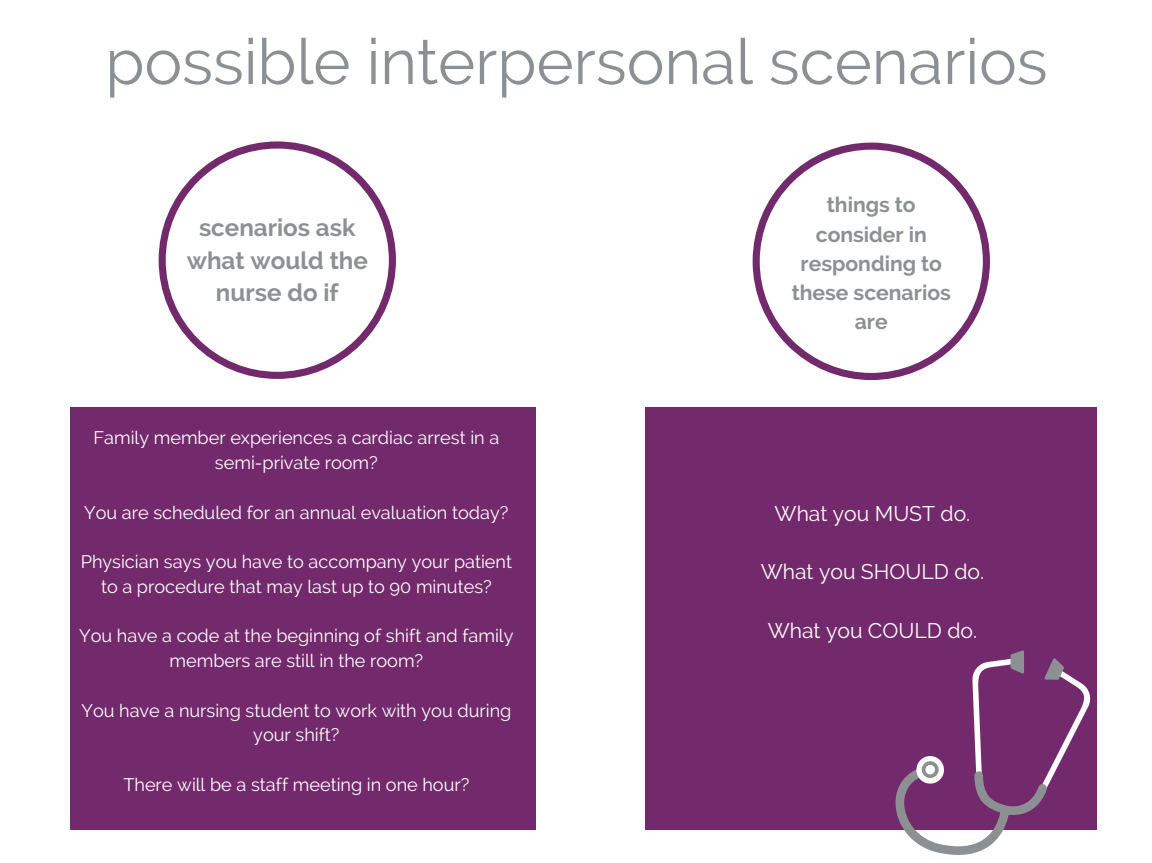
<style>
.page{position:relative;width:1152px;height:863px;background:#fff}
.page>*{position:absolute;margin:0;border:0;box-sizing:border-box;transform-origin:0 0}
.t1{font:63.45px "Raleway";color:#8d9092}
.t2{font:700 24.15px/32.7px "Raleway";color:#8d9092;text-align:center}
.t3{font:700 21.15px/29.2px "Raleway";color:#8d9092;text-align:center}
.t4{font:21.15px "Raleway";color:#fff}
.t5{font:18.15px/24.8px "Raleway";color:#fff;text-align:center}
</style>
<div class="page">
<div style="left:70px;top:407px;width:465px;height:422px;background:#732a6c"></div>
<div style="left:645px;top:407px;width:452px;height:422px;background:#732a6c"></div>
<svg style="left:159px;top:141px;width:237px;height:238px"></svg>
<svg style="left:896px;top:650px;width:194px;height:205px"></svg>
<svg style="left:753px;top:142px;width:237px;height:238px"></svg>
<h1 class="t1" style="left:105px;top:24px;width:944px">possible interpersonal scenarios</h1>
<h2 class="t2" style="left:187px;top:211px;width:183px">scenarios ask what would the nurse do if</h2>
<p class="t5" style="left:94px;top:425px;width:407px">Family member experiences a cardiac arrest in a semi-private room?</p>
<p class="t5" style="left:84px;top:499px;width:426px">You are scheduled for an annual evaluation today?</p>
<p class="t5" style="left:81px;top:549px;width:433px">Physician says you have to accompany your patient to a procedure that may last up to 90 minutes?</p>
<p class="t5" style="left:79px;top:623px;width:436px">You have a code at the beginning of shift and family members are still in the room?</p>
<p class="t5" style="left:82px;top:697px;width:431px">You have a nursing student to work with you during your shift?</p>
<p class="t5" style="left:123px;top:772px;width:348px">There will be a staff meeting in one hour?</p>
<p class="t3" style="left:792px;top:190px;width:161px">things to consider in responding to these scenarios are</p>
<p class="t4" style="left:775px;top:501px;width:197px">What you MUST do.</p>
<p class="t4" style="left:761px;top:559px;width:225px">What you SHOULD do.</p>
<p class="t4" style="left:768px;top:618px;width:211px">What you COULD do.</p>
</div>
